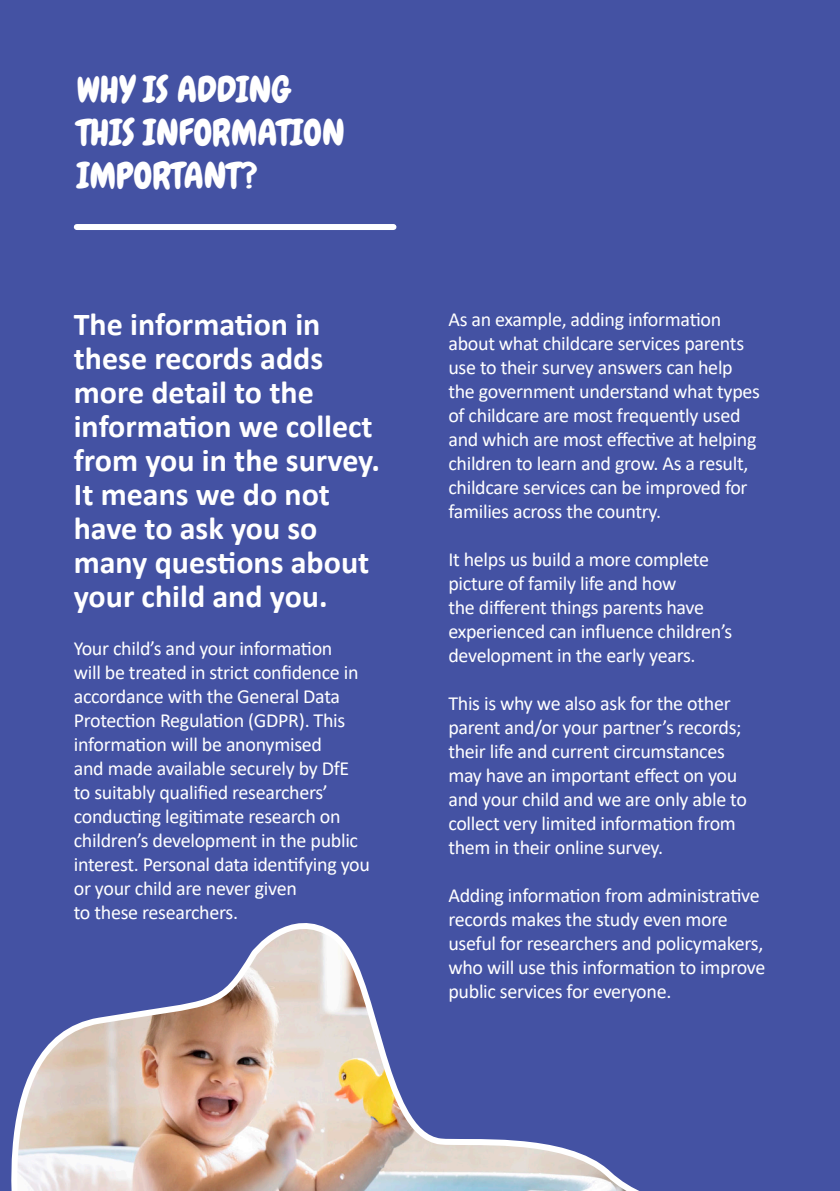
<style>
.page{position:relative;width:840px;height:1191px;background:#fff}
.page>*{position:absolute;margin:0;border:0;box-sizing:border-box;transform-origin:0 0}
.t1{font:36px/43.2px "Chewy";color:#fff}
.t2{font:700 32px/34px "Calibri";color:#fff}
.t3{font:20px/24px "Calibri";letter-spacing:-.015em;color:#fff}
</style>
<div class="page">
<div style="left:0;top:0;width:839px;height:1191px;background:#4452a3"></div>
<svg style="left:11px;top:923px;width:628px;height:268px"></svg>
<div style="left:77px;top:224px;width:316px;height:6px;background:#fff"></div>
<p class="t1" style="left:77px;top:68px;width:269px">WHY IS ADDING<br>THIS INFORMATION<br>IMPORTANT?</p>
<p class="t2" style="left:74px;top:306px;width:307px">The information in these records adds more detail to the information we collect from you in the survey.<br>It means we do not have to ask you so many questions about your child and you.</p>
<p class="t3" style="left:74px;top:635px;width:297px">Your child’s and your information<br>will be treated in strict confidence in accordance with the General Data Protection Regulation (GDPR). This information will be anonymised<br>and made available securely by DfE to suitably qualified researchers’ conducting legitimate research on children’s development in the public interest. Personal data identifying you or your child are never given<br>to these researchers.</p>
<p class="t3" style="left:448px;top:306px;width:313px">As an example, adding information about what childcare services parents use to their survey answers can help the government understand what types of childcare are most frequently used and which are most effective at helping children to learn and grow. As a result, childcare services can be improved for families across the country.</p>
<p class="t3" style="left:448px;top:546px;width:285px">It helps us build a more complete picture of family life and how<br>the different things parents have experienced can influence children’s development in the early years.</p>
<p class="t3" style="left:448px;top:690px;width:300px">This is why we also ask for the other parent and/or your partner’s records; their life and current circumstances may have an important effect on you and your child and we are only able to collect very limited information from them in their online survey.</p>
<p class="t3" style="left:448px;top:882px;width:318px">Adding information from administrative records makes the study even more useful for researchers and policymakers, who will use this information to improve public services for everyone.</p>
</div>
